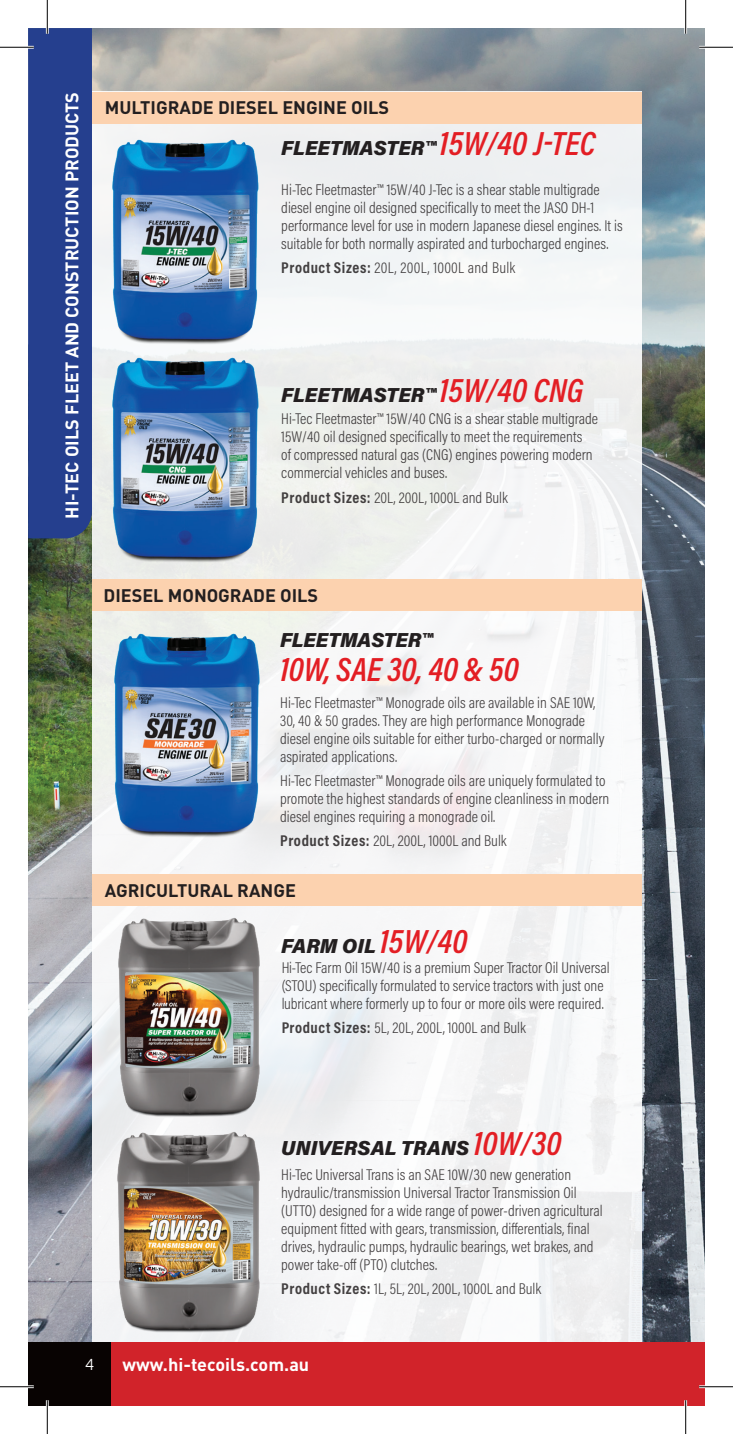
<style>
.page{position:relative;width:733px;height:1434px;background:#fff}
.page>*{position:absolute;margin:0;border:0;box-sizing:border-box;transform-origin:0 0}
.t1{font:italic 600 33.75px "Acumin Pro Cond";letter-spacing:-.01em;color:#e31e24}
.t2{font:italic 900 20.25px "Acumin Pro";color:#231f20}
.t3{font:700 18px "DIN Pro";color:#231f20}
.t4{font:700 18px "DIN Pro";color:#fff}
.t5{font:300 16.88px "Acumin Pro";color:#fff}
.t6{font:300 15.75px/18px "Acumin Pro Cond";color:#231f20}
.t7{font:300 15.75px "Acumin Pro Cond";letter-spacing:.02em;color:#231f20}
.s1{font-family:"Acumin Pro Cond";font-weight:600;font-size:33.75px;color:#e31e24}
.s2{font-weight:700}
</style>
<div class="page">
<img style="left:28px;top:28px;width:676px;height:1314px">
<div style="left:92px;top:92px;width:548px;height:1250px;background:#f4f5f6"></div>
<div style="left:28px;top:1342px;width:83px;height:64px;background:#080302"></div>
<div style="left:111px;top:1342px;width:574px;height:64px;background:#d1232a"></div>
<div style="left:685px;top:1342px;width:19px;height:64px;background:#d1232a"></div>
<div style="left:28px;top:28px;width:64px;height:510px;background:#253f8e"></div>
<div style="left:92px;top:92px;width:548px;height:32px;background:#fcd2af"></div>
<img style="left:107px;top:357px;width:158px;height:208px">
<div style="left:92px;top:579px;width:548px;height:32px;background:#fcd2af"></div>
<img style="left:108px;top:633px;width:159px;height:204px">
<div style="left:92px;top:874px;width:548px;height:32px;background:#fcd2af"></div>
<img style="left:114px;top:918px;width:153px;height:205px">
<img style="left:113px;top:1128px;width:147px;height:205px">
<img style="left:112px;top:139px;width:147px;height:205px">
<hr style="left:0;top:46px;width:34px;height:3px;background:#fff">
<hr style="left:699px;top:46px;width:33px;height:3px;background:#fff">
<hr style="left:0;top:1385px;width:34px;height:3px;background:#fff">
<hr style="left:699px;top:1385px;width:33px;height:3px;background:#fff">
<hr style="left:46px;top:0;width:3px;height:34px;background:#fff">
<hr style="left:46px;top:1400px;width:3px;height:34px;background:#fff">
<hr style="left:684px;top:0;width:2px;height:34px;background:#fff">
<hr style="left:684px;top:1400px;width:2px;height:34px;background:#fff">
<hr style="left:0;top:47px;width:34px;height:1px;background:#000">
<hr style="left:699px;top:47px;width:33px;height:1px;background:#000">
<hr style="left:0;top:1386px;width:34px;height:1px;background:#000">
<hr style="left:699px;top:1386px;width:33px;height:1px;background:#000">
<hr style="left:47px;top:0;width:1px;height:34px;background:#000">
<hr style="left:47px;top:1400px;width:1px;height:34px;background:#000">
<hr style="left:685px;top:0;width:1px;height:34px;background:#000">
<hr style="left:685px;top:1400px;width:1px;height:34px;background:#000">
<p class="t4" style="left:57px;top:519px;width:428px;rotate:-90deg">HI-TEC OILS FLEET AND CONSTRUCTION PRODUCTS</p>
<p class="t3" style="left:105px;top:93px;width:286px">MULTIGRADE DIESEL ENGINE OILS</p>
<p class="t2" style="left:281px;top:133px;width:315px">FLEETMASTER™ <span class="s1">15W/40 J-TEC</span></p>
<p class="t6" style="left:281px;top:180px;width:343px">Hi-Tec Fleetmaster™ 15W/40 J-Tec is a shear stable multigrade diesel engine oil designed specifically to meet the JASO DH-1 performance level for use in modern Japanese diesel engines. It is suitable for both normally aspirated and turbocharged engines.</p>
<p class="t7" style="left:281px;top:258px;width:235px"><span class="s2">Product Sizes:</span> 20L, 200L, 1000L and Bulk</p>
<p class="t2" style="left:281px;top:380px;width:303px">FLEETMASTER™ <span class="s1">15W/40 CNG</span></p>
<p class="t6" style="left:281px;top:410px;width:318px">Hi-Tec Fleetmaster™ 15W/40 CNG is a shear stable multigrade 15W/40 oil designed specifically to meet the requirements<br>of compressed natural gas (CNG) engines powering modern commercial vehicles and buses.</p>
<p class="t6" style="left:281px;top:488px;width:228px"><span class="s2">Product Sizes:</span> 20L, 200L, 1000L and Bulk</p>
<p class="t3" style="left:103px;top:580px;width:216px">DIESEL MONOGRADE OILS</p>
<p class="t2" style="left:280px;top:625px;width:153px">FLEETMASTER™</p>
<h1 class="t1" style="left:280px;top:647px;width:240px">10W, SAE 30, 40 &amp; 50</h1>
<p class="t6" style="left:280px;top:693px;width:326px">Hi-Tec Fleetmaster™ Monograde oils are available in SAE 10W, 30, 40 &amp; 50 grades. They are high performance Monograde diesel engine oils suitable for either turbo-charged or normally aspirated applications.</p>
<p class="t6" style="left:280px;top:771px;width:330px">Hi-Tec Fleetmaster™ Monograde oils are uniquely formulated to promote the highest standards of engine cleanliness in modern diesel engines requiring a monograde oil.</p>
<p class="t6" style="left:280px;top:832px;width:228px"><span class="s2">Product Sizes:</span> 20L, 200L, 1000L and Bulk</p>
<p class="t3" style="left:105px;top:875px;width:193px">AGRICULTURAL RANGE</p>
<p class="t2" style="left:281px;top:931px;width:188px">FARM OIL <span class="s1">15W/40</span></p>
<p class="t6" style="left:281px;top:958px;width:330px">Hi-Tec Farm Oil 15W/40 is a premium Super Tractor Oil Universal (STOU) specifically formulated to service tractors with just one lubricant where formerly up to four or more oils were required.</p>
<p class="t6" style="left:281px;top:1018px;width:246px"><span class="s2">Product Sizes:</span> 5L, 20L, 200L, 1000L and Bulk</p>
<p class="t2" style="left:281px;top:1133px;width:282px">UNIVERSAL TRANS <span class="s1">10W/30</span></p>
<p class="t6" style="left:281px;top:1165px;width:323px">Hi-Tec Universal Trans is an SAE 10W/30 new generation hydraulic/transmission Universal Tractor Transmission Oil (UTTO) designed for a wide range of power-driven agricultural equipment fitted with gears, transmission, differentials, final drives, hydraulic pumps, hydraulic bearings, wet brakes, and power take-off (PTO) clutches.</p>
<p class="t6" style="left:281px;top:1279px;width:261px"><span class="s2">Product Sizes:</span> 1L, 5L, 20L, 200L, 1000L and Bulk</p>
<p class="t5" style="left:85px;top:1353px;width:10px">4</p>
<p class="t4" style="left:123px;top:1349px;width:188px">www.hi-tecoils.com.au</p>
</div>
